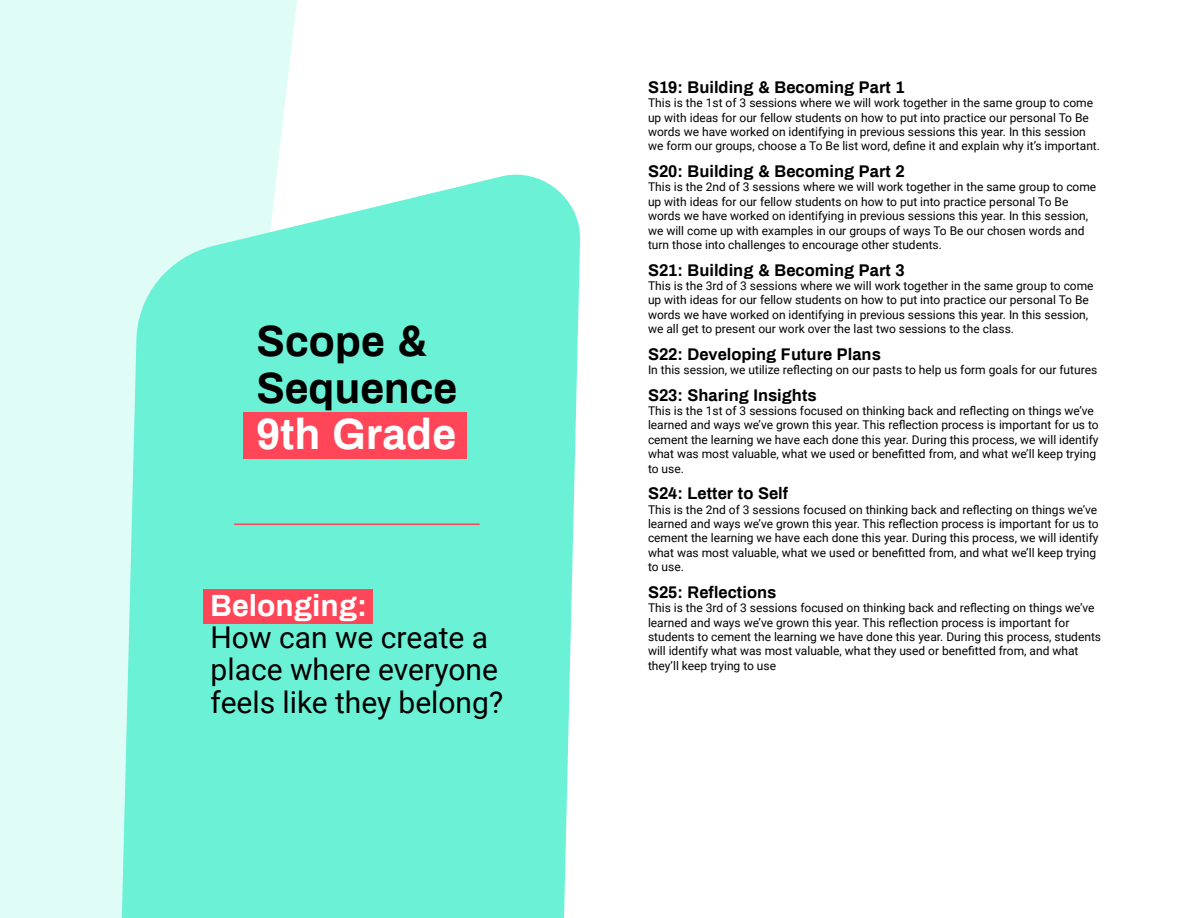
<style>
.page{position:relative;width:1188px;height:918px;background:#fff}
.page>*{position:absolute;margin:0;border:0;box-sizing:border-box;transform-origin:0 0}
.t1{font:700 42.75px "Archivo";letter-spacing:-.005em;color:#000}
.t2{font:700 42.75px "Archivo";color:#fff}
.t3{font:30px/32.2px "Roboto";color:#000}
.t4{font:700 30px "Archivo";color:#fff}
.t5{font:700 16.5px "Archivo";color:#000}
.t6{font:12px/14.4px "Roboto";color:#000}
</style>
<div class="page">
<div style="left:0;top:0;width:297px;height:918px;background:#e0fcf7"></div>
<svg style="left:122px;top:175px;width:459px;height:743px;background:#79f3da"></svg>
<div style="left:244px;top:412px;width:223px;height:47px;background:#ff4658"></div>
<div style="left:203px;top:589px;width:170px;height:35px;background:#ff4658"></div>
<hr style="left:234px;top:523px;width:246px;height:2px;background:#ff4658">
<p class="t1" style="left:257px;top:310px;width:172px">Scope &amp;</p>
<p class="t1" style="left:257px;top:357px;width:202px">Sequence</p>
<p class="t2" style="left:257px;top:403px;width:201px">9th Grade</p>
<p class="t4" style="left:211px;top:583px;width:158px">Belonging:</p>
<p class="t3" style="left:211px;top:620px;width:294px">How can we create a place where everyone feels like they belong?</p>
<p class="t5" style="left:648px;top:75px;width:258px">S19: Building &amp; Becoming Part 1</p>
<p class="t6" style="left:648px;top:95px;width:454px">This is the 1st of 3 sessions where we will work together in the same group to come up with ideas for our fellow students on how to put into practice our personal To Be words we have worked on identifying in previous sessions this year. In this session we form our groups, choose a To Be list word, define it and explain why it’s important.</p>
<p class="t5" style="left:648px;top:159px;width:258px">S20: Building &amp; Becoming Part 2</p>
<p class="t6" style="left:648px;top:179px;width:450px">This is the 2nd of 3 sessions where we will work together in the same group to come up with ideas for our fellow students on how to put into practice personal To Be words we have worked on identifying in previous sessions this year. In this session, we will come up with examples in our groups of ways To Be our chosen words and turn those into challenges to encourage other students.</p>
<p class="t5" style="left:648px;top:258px;width:258px">S21: Building &amp; Becoming Part 3</p>
<p class="t6" style="left:648px;top:278px;width:447px">This is the 3rd of 3 sessions where we will work together in the same group to come up with ideas for our fellow students on how to put into practice our personal To Be words we have worked on identifying in previous sessions this year. In this session, we all get to present our work over the last two sessions to the class.</p>
<p class="t5" style="left:648px;top:342px;width:234px">S22: Developing Future Plans</p>
<p class="t6" style="left:648px;top:362px;width:451px">In this session, we utilize reflecting on our pasts to help us form goals for our futures</p>
<p class="t5" style="left:648px;top:383px;width:170px">S23: Sharing Insights</p>
<p class="t6" style="left:648px;top:403px;width:452px">This is the 1st of 3 sessions focused on thinking back and reflecting on things we’ve learned and ways we’ve grown this year. This reflection process is important for us to cement the learning we have each done this year. During this process, we will identify what was most valuable, what we used or benefitted from, and what we’ll keep trying to use.</p>
<p class="t5" style="left:648px;top:481px;width:142px">S24: Letter to Self</p>
<p class="t6" style="left:648px;top:502px;width:452px">This is the 2nd of 3 sessions focused on thinking back and reflecting on things we’ve learned and ways we’ve grown this year. This reflection process is important for us to cement the learning we have each done this year. During this process, we will identify what was most valuable, what we used or benefitted from, and what we’ll keep trying to use.</p>
<p class="t5" style="left:648px;top:580px;width:130px">S25: Reflections</p>
<p class="t6" style="left:648px;top:600px;width:455px">This is the 3rd of 3 sessions focused on thinking back and reflecting on things we’ve learned and ways we’ve grown this year. This reflection process is important for students to cement the learning we have done this year. During this process, students will identify what was most valuable, what they used or benefitted from, and what they’ll keep trying to use</p>
</div>
